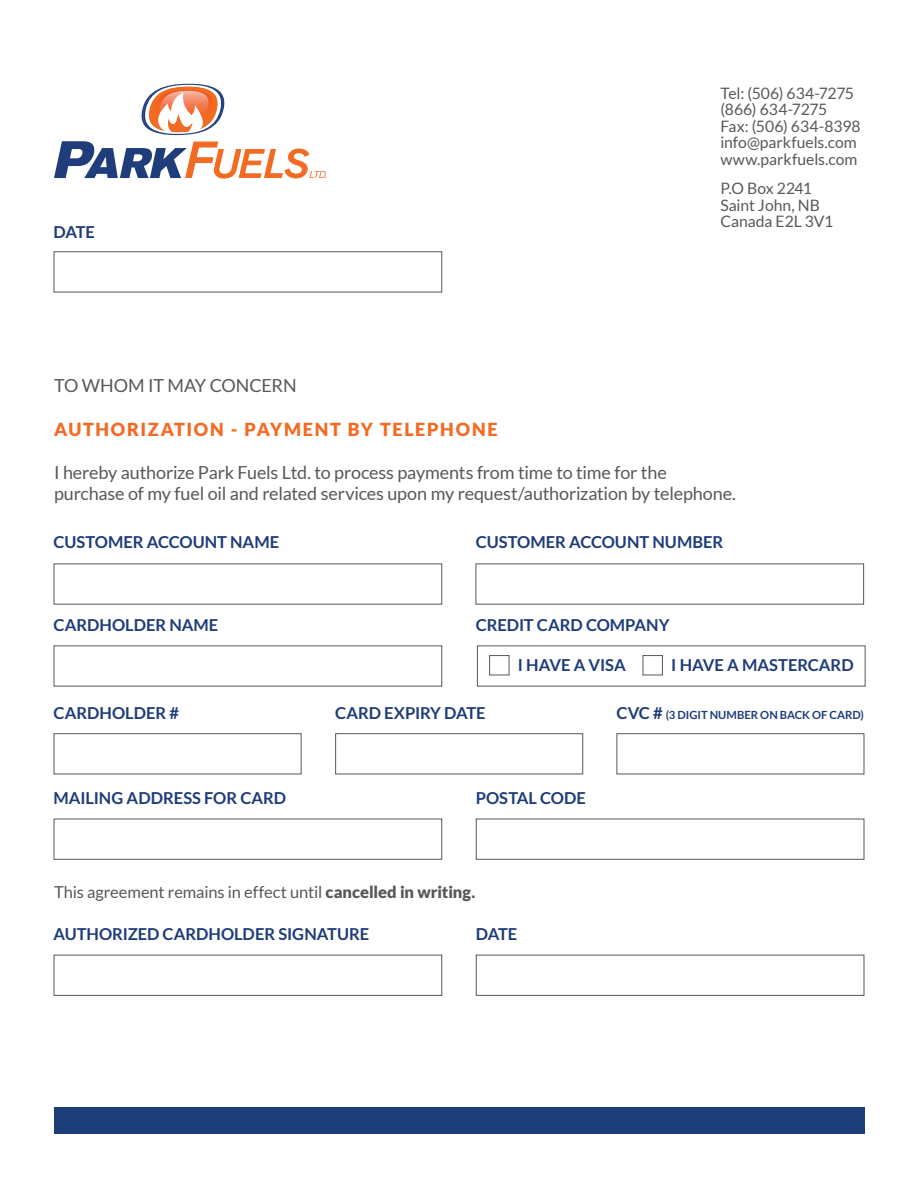
<style>
.page{position:relative;width:918px;height:1188px;background:#fff}
.page>*{position:absolute;margin:0;border:0;box-sizing:border-box;transform-origin:0 0}
.t1{font:18px/21.6px "Lato";letter-spacing:-.01em;color:#57585a}
.t2{font:900 18px "Lato";letter-spacing:.09em;color:#f36a22}
.t3{font:700 16.5px "Lato";color:#1d3c7a}
.t4{font:16.5px "Lato";letter-spacing:-.005em;color:#57585a}
.t5{font:15.75px/16.5px "Lato";color:#57585a}
.t6{font:700 11.25px "Lato";letter-spacing:.005em;color:#1d3c7a}
.s1{font-size:16.5px}
.s2{font-weight:900}
</style>
<div class="page">
<svg style="left:54px;top:83px;width:273px;height:96px"></svg>
<div style="left:54px;top:1107px;width:810px;height:27px;background:#1d3c7a"></div>
<div style="left:54px;top:251px;width:388px;height:41px;border:1px solid #57585a"></div>
<div style="left:54px;top:564px;width:388px;height:41px;border:1px solid #57585a"></div>
<div style="left:476px;top:564px;width:388px;height:41px;border:1px solid #57585a"></div>
<div style="left:54px;top:645px;width:388px;height:42px;border:1px solid #57585a"></div>
<div style="left:477px;top:645px;width:389px;height:42px;border:1px solid #57585a"></div>
<div style="left:54px;top:733px;width:248px;height:41px;border:1px solid #57585a"></div>
<div style="left:54px;top:819px;width:388px;height:41px;border:1px solid #57585a"></div>
<div style="left:54px;top:955px;width:388px;height:41px;border:1px solid #57585a"></div>
<div style="left:476px;top:819px;width:388px;height:41px;border:1px solid #57585a"></div>
<div style="left:476px;top:955px;width:388px;height:41px;border:1px solid #57585a"></div>
<div style="left:335px;top:733px;width:248px;height:41px;border:1px solid #57585a"></div>
<div style="left:617px;top:733px;width:247px;height:41px;border:1px solid #57585a"></div>
<div style="left:489px;top:655px;width:20px;height:20px;border:1px solid #57585a"></div>
<div style="left:643px;top:655px;width:20px;height:20px;border:1px solid #57585a"></div>
<p class="t3" style="left:54px;top:225px;width:43px">DATE</p>
<p class="t5" style="left:720px;top:86px;width:142px">Tel: (506) 634-7275 (866) 634-7275<br>Fax: (506) 634-8398 info@parkfuels.com www.parkfuels.com</p>
<p class="t5" style="left:720px;top:181px;width:114px">P.O Box 2241<br>Saint John, NB<br>Canada E2L 3V1</p>
<p class="t1" style="left:54px;top:376px;width:244px">TO WHOM IT MAY CONCERN</p>
<p class="t2" style="left:54px;top:422px;width:445px">AUTHORIZATION - PAYMENT BY TELEPHONE</p>
<p class="t1" style="left:54px;top:463px;width:683px">I hereby authorize Park Fuels Ltd. to process payments from time to time for the purchase of my fuel oil and related services upon my request/authorization by telephone.</p>
<p class="t3" style="left:54px;top:535px;width:227px">CUSTOMER ACCOUNT NAME</p>
<p class="t3" style="left:476px;top:535px;width:249px">CUSTOMER ACCOUNT NUMBER</p>
<p class="t3" style="left:54px;top:618px;width:166px">CARDHOLDER NAME</p>
<p class="t3" style="left:476px;top:618px;width:195px">CREDIT CARD COMPANY</p>
<p class="t3" style="left:518px;top:658px;width:109px">I HAVE A VISA</p>
<p class="t3" style="left:671px;top:658px;width:184px">I HAVE A MASTERCARD</p>
<p class="t3" style="left:54px;top:706px;width:127px">CARDHOLDER #</p>
<p class="t3" style="left:335px;top:706px;width:152px">CARD EXPIRY DATE</p>
<p class="t6" style="left:617px;top:710px;width:249px"><span class="s1">CVC #</span> (3 DIGIT NUMBER ON BACK OF CARD)</p>
<p class="t3" style="left:54px;top:791px;width:234px">MAILING ADDRESS FOR CARD</p>
<p class="t3" style="left:476px;top:791px;width:112px">POSTAL CODE</p>
<p class="t4" style="left:54px;top:885px;width:423px">This agreement remains in effect until <span class="s2">cancelled in writing.</span></p>
<p class="t3" style="left:54px;top:927px;width:317px">AUTHORIZED CARDHOLDER SIGNATURE</p>
<p class="t3" style="left:476px;top:927px;width:43px">DATE</p>
</div>
